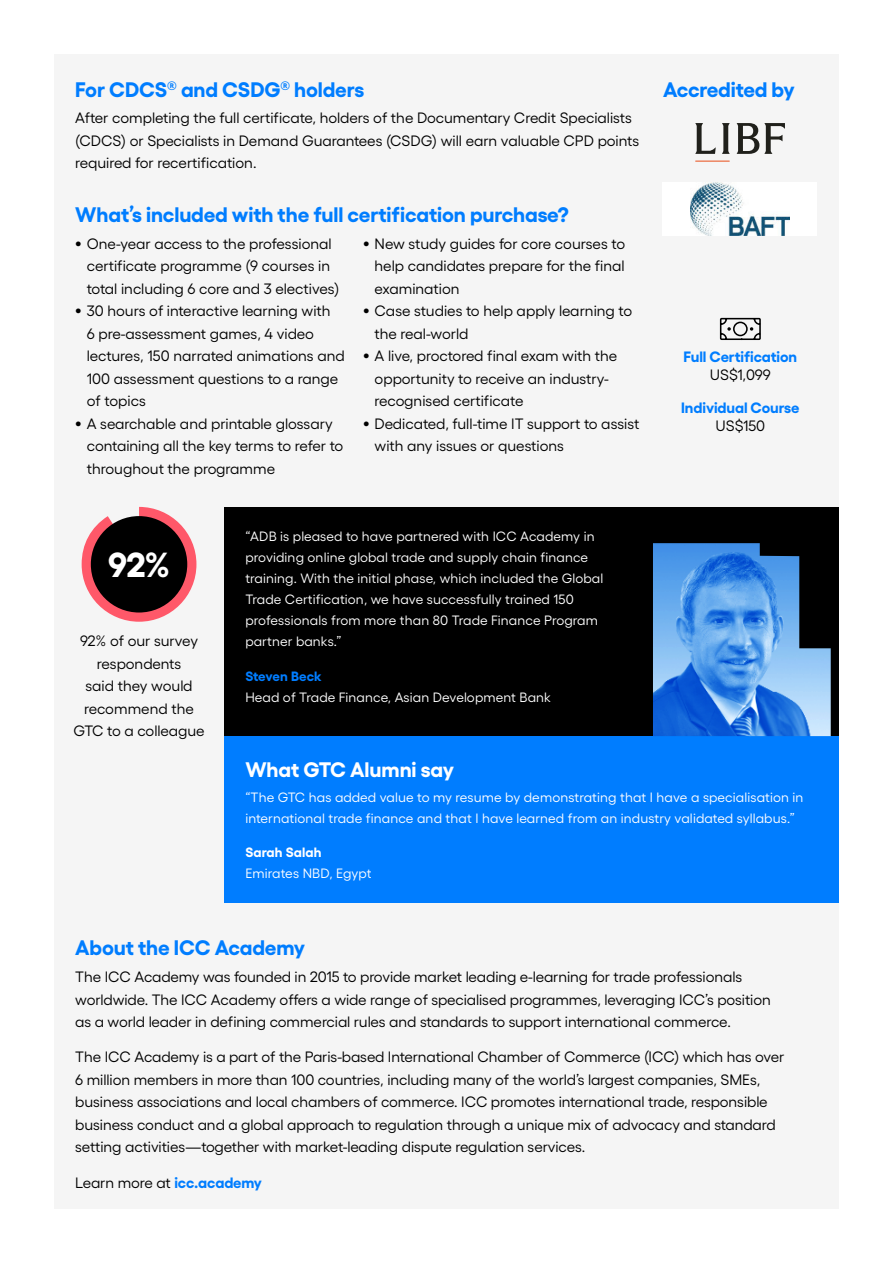
<style>
.page{position:relative;width:893px;height:1263px;background:#fff}
.page>*{position:absolute;margin:0;border:0;box-sizing:border-box;transform-origin:0 0}
.t1{font:700 34.8px "Gellix";color:#fff}
.t2{font:700 21px "Gellix";letter-spacing:-.005em;color:#007dff}
.t3{font:700 21px "Gellix";letter-spacing:-.005em;color:#fff}
.t4{font:15px/22.5px "Gellix";letter-spacing:-.005em;color:#000}
.t5{font:700 15px "Gellix";letter-spacing:-.005em;color:#007dff}
.t6{font:13.5px/21px "Gellix";letter-spacing:.01em;color:#fff}
.t7{font:700 13.5px "Gellix";letter-spacing:-.005em;color:#007dff}
.t8{font:700 13.5px "Gellix";letter-spacing:.01em;color:#fff}
.s1{font-size:21px}
.s2{font-weight:700;color:#007dff}
</style>
<div class="page">
<div style="left:54px;top:54px;width:785px;height:1155px;background:#f5f5f5"></div>
<svg style="left:82px;top:507px;width:114px;height:115px"></svg>
<div style="left:224px;top:507px;width:615px;height:352px;background:#000"></div>
<svg style="left:719px;top:317px;width:42px;height:24px"></svg>
<div style="left:224px;top:736px;width:615px;height:167px;background:#007dff"></div>
<div style="left:91px;top:516px;width:96px;height:96px;background:#000;border-radius:50%"></div>
<img style="left:653px;top:543px;width:178px;height:193px">
<div style="left:662px;top:183px;width:155px;height:53px;background:#fff"></div>
<img style="left:690px;top:183px;width:99px;height:53px">
<svg style="left:722px;top:123px;width:8px;height:31px"></svg>
<svg style="left:737px;top:123px;width:48px;height:31px"></svg>
<svg style="left:695px;top:123px;width:21px;height:31px"></svg>
<hr style="left:695px;top:161px;width:35px;height:1px;background:#e84710">
<h2 class="t2" style="left:75px;top:79px;width:291px">For CDCS<sup>®</sup> and CSDG<sup>®</sup> holders</h2>
<p class="t4" style="left:75px;top:108px;width:565px">After completing the full certificate, holders of the Documentary Credit Specialists (CDCS) or Specialists in Demand Guarantees (CSDG) will earn valuable CPD points required for recertification.</p>
<h2 class="t2" style="left:75px;top:205px;width:495px">What’s included with the full certification purchase?</h2>
<p class="t4" style="left:87px;top:233px;width:254px;text-indent:-12px"><span class="s1">•</span> One-year access to the professional certificate programme (9 courses in total including 6 core and 3 electives)</p>
<p class="t4" style="left:87px;top:300px;width:259px;text-indent:-12px"><span class="s1">•</span> 30 hours of interactive learning with<br>6 pre-assessment games, 4 video lectures, 150 narrated animations and<br>100 assessment questions to a range of topics</p>
<p class="t4" style="left:87px;top:413px;width:258px;text-indent:-12px"><span class="s1">•</span> A searchable and printable glossary containing all the key terms to refer to throughout the programme</p>
<p class="t4" style="left:375px;top:233px;width:252px;text-align:justify;text-indent:-12px"><span class="s1">•</span> New study guides for core courses to help candidates prepare for the final examination</p>
<p class="t4" style="left:375px;top:300px;width:259px;text-indent:-12px"><span class="s1">•</span> Case studies to help apply learning to the real-world</p>
<p class="t4" style="left:375px;top:345px;width:244px;text-indent:-12px"><span class="s1">•</span> A live, proctored final exam with the opportunity to receive an industry&shy;recognised certificate</p>
<p class="t4" style="left:375px;top:413px;width:266px;text-indent:-12px"><span class="s1">•</span> Dedicated, full-time IT support to assist with any issues or questions</p>
<h1 class="t1" style="left:108px;top:548px;width:63px">92%</h1>
<p class="t4" style="left:73px;top:631px;width:133px;text-align:center">92% of our survey respondents<br>said they would recommend the<br>GTC to a colleague</p>
<p class="t6" style="left:245px;top:526px;width:359px">“ADB is pleased to have partnered with ICC Academy in providing online global trade and supply chain finance training. With the initial phase, which included the Global Trade Certification, we have successfully trained 150 professionals from more than 80 Trade Finance Program partner banks.”</p>
<p class="t7" style="left:245px;top:670px;width:78px">Steven Beck</p>
<p class="t6" style="left:245px;top:688px;width:307px">Head of Trade Finance, Asian Development Bank</p>
<h2 class="t2" style="left:663px;top:79px;width:133px">Accredited by</h2>
<p class="t5" style="left:684px;top:350px;width:115px">Full Certification</p>
<p class="t4" style="left:710px;top:364px;width:62px">US$1,099</p>
<p class="t5" style="left:681px;top:401px;width:120px">Individual Course</p>
<p class="t4" style="left:716px;top:415px;width:51px">US$150</p>
<h2 class="t3" style="left:245px;top:760px;width:210px">What GTC Alumni say</h2>
<p class="t6" style="left:245px;top:788px;width:560px">“The GTC has added value to my resume by demonstrating that I have a specialisation in international trade finance and that I have learned from an industry validated syllabus.”</p>
<p class="t8" style="left:245px;top:846px;width:78px">Sarah Salah</p>
<p class="t6" style="left:245px;top:863px;width:128px">Emirates NBD, Egypt</p>
<h2 class="t2" style="left:75px;top:938px;width:231px">About the ICC Academy</h2>
<p class="t4" style="left:75px;top:966px;width:697px">The ICC Academy was founded in 2015 to provide market leading e-learning for trade professionals worldwide. The ICC Academy offers a wide range of specialised programmes, leveraging ICC’s position as a world leader in defining commercial rules and standards to support international commerce.</p>
<p class="t4" style="left:75px;top:1046px;width:711px">The ICC Academy is a part of the Paris-based International Chamber of Commerce (ICC) which has over 6 million members in more than 100 countries, including many of the world’s largest companies, SMEs, business associations and local chambers of commerce. ICC promotes international trade, responsible business conduct and a global approach to regulation through a unique mix of advocacy and standard setting activities—together with market-leading dispute regulation services.</p>
<p class="t4" style="left:75px;top:1172px;width:188px">Learn more at <span class="s2">icc.academy</span></p>
</div>
